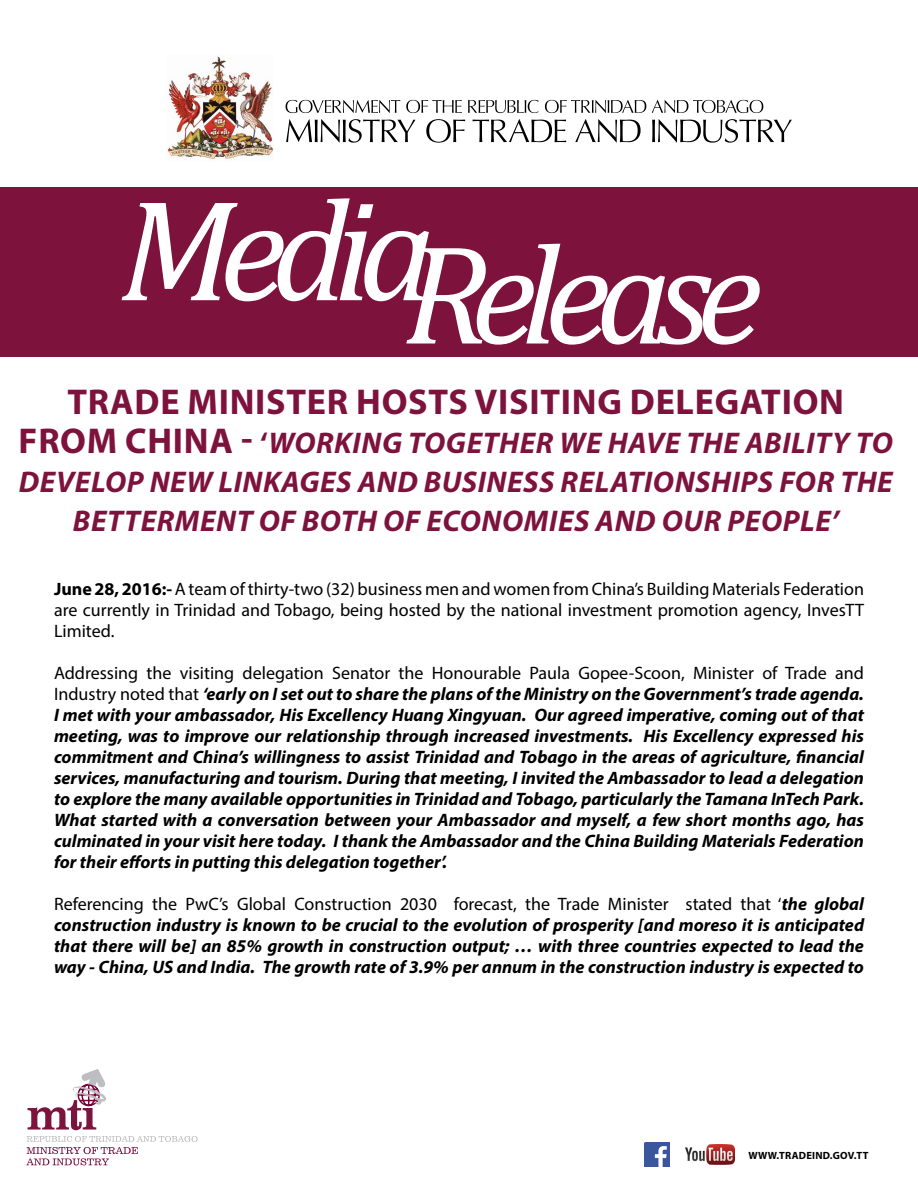
<style>
.page{position:relative;width:918px;height:1188px;background:#fff}
.page>*{position:absolute;margin:0;border:0;box-sizing:border-box;transform-origin:0 0}
.t1{font:italic 142.95px "Cambria";letter-spacing:-.1em;color:#fff}
.t2{font:700 36px "Myriad Pro";letter-spacing:.02em;color:#7d123d}
.t3{font:italic 700 30px "Myriad Pro";letter-spacing:.02em;color:#7d123d}
.t4{font:italic 700 18px/21px "Myriad Pro";color:#000;text-align:justify}
.t5{font:18px/21px "Myriad Pro";color:#000;text-align:justify}
.t6{font:700 10.5px "Myriad Pro";letter-spacing:.02em;color:#000}
.s1{font-style:normal;font-size:36px}
.s2{font-style:normal}
.s3{font-weight:700}
.s4{font-weight:400;font-style:normal}
</style>
<div class="page">
<img style="left:645px;top:1142px;width:24px;height:25px">
<svg style="left:26px;top:1136px;width:172px;height:29px"></svg>
<svg style="left:28px;top:1069px;width:78px;height:61px"></svg>
<img style="left:686px;top:1145px;width:48px;height:19px">
<img style="left:167px;top:56px;width:107px;height:103px">
<svg style="left:286px;top:100px;width:477px;height:13px"></svg>
<svg style="left:286px;top:119px;width:506px;height:24px"></svg>
<div style="left:0;top:188px;width:918px;height:169px;background:#7d123d"></div>
<h1 class="t1" style="left:119px;top:194px;width:645px"><sup>Media</sup>Release</h1>
<h2 class="t2" style="left:67px;top:379px;width:778px">TRADE MINISTER HOSTS VISITING DELEGATION</h2>
<h3 class="t3" style="left:19px;top:424px;width:409px"><span class="s1">FROM CHINA -</span> <span class="s2">‘</span>Working togethe</h3>
<h3 class="t3" style="left:536px;top:424px;width:169px">r we havethe</h3>
<h3 class="t3" style="left:745px;top:424px;width:130px">ability to</h3>
<h3 class="t3" style="left:19px;top:463px;width:282px">de velop new linkages</h3>
<h3 class="t3" style="left:358px;top:463px;width:83px">and busi</h3>
<h3 class="t3" style="left:487px;top:463px;width:38px">ness</h3>
<h3 class="t3" style="left:561px;top:463px;width:67px">relatio</h3>
<h3 class="t3" style="left:675px;top:463px;width:38px">nships</h3>
<h3 class="t3" style="left:779px;top:463px;width:80px">fo r the</h3>
<h3 class="t3" style="left:73px;top:502px;width:18px">bette</h3>
<h3 class="t3" style="left:157px;top:502px;width:165px">rmentof both</h3>
<h3 class="t3" style="left:383px;top:502px;width:138px">ofeconomies</h3>
<h3 class="t3" style="left:596px;top:502px;width:151px">and our peop</h3>
<h3 class="t3" style="left:800px;top:502px;width:40px">le’</h3>
<p class="t5" style="left:54px;top:578px;width:812px"><span class="s3">JUNE 28, 2016:-</span>A team of thirty-two (32) business men and women from China’s Building Materials Federation are currently in Trinidad and Tobago, being hosted by the national investment promotion agency, InvesTT Limited.</p>
<p class="t4" style="left:54px;top:661px;width:812px"><span class="s4">Addressing the visiting delegation Senator the Honourable Paula Gopee-Scoon, Minister of Trade and Industry noted that</span> ‘early on I set out to share the plans of the Ministry on the Government’s trade agenda.<br>I met with your ambassador, His Excellency Huang Xingyuan. Our agreed imperative, coming out of that meeting, was to improve our relationship through increased investments. His Excellency expressed his commitment and China’s willingness to assist Trinidad and Tobago in the areas of agriculture, financial services, manufacturing and tourism. During that meeting, I invited the Ambassador to lead a delegation to explore the many available opportunities in Trinidad and Tobago, particularly the Tamana InTech Park.<br>What started with a conversation between your Ambassador and myself, a few short months ago, has culminated in your visit here today. I thank the Ambassador and the China Building Materials Federation for their efforts in putting this delegation together’.</p>
<p class="t4" style="left:54px;top:892px;width:812px"><span class="s4">Referencing the PwC’s Global Construction 2030 forecast, the Trade Minister stated that ‘</span>the global construction industry is known to be crucial to the evolution of prosperity [and moreso it is anticipated that there will be] an 85% growth in construction output; … with three countries expected to lead the way - China, US and India. The growth rate of 3.9% per annum in the construction industry is expected to</p>
<p class="t6" style="left:749px;top:1149px;width:122px">WWW.TRADEIND.GOV.TT</p>
</div>
